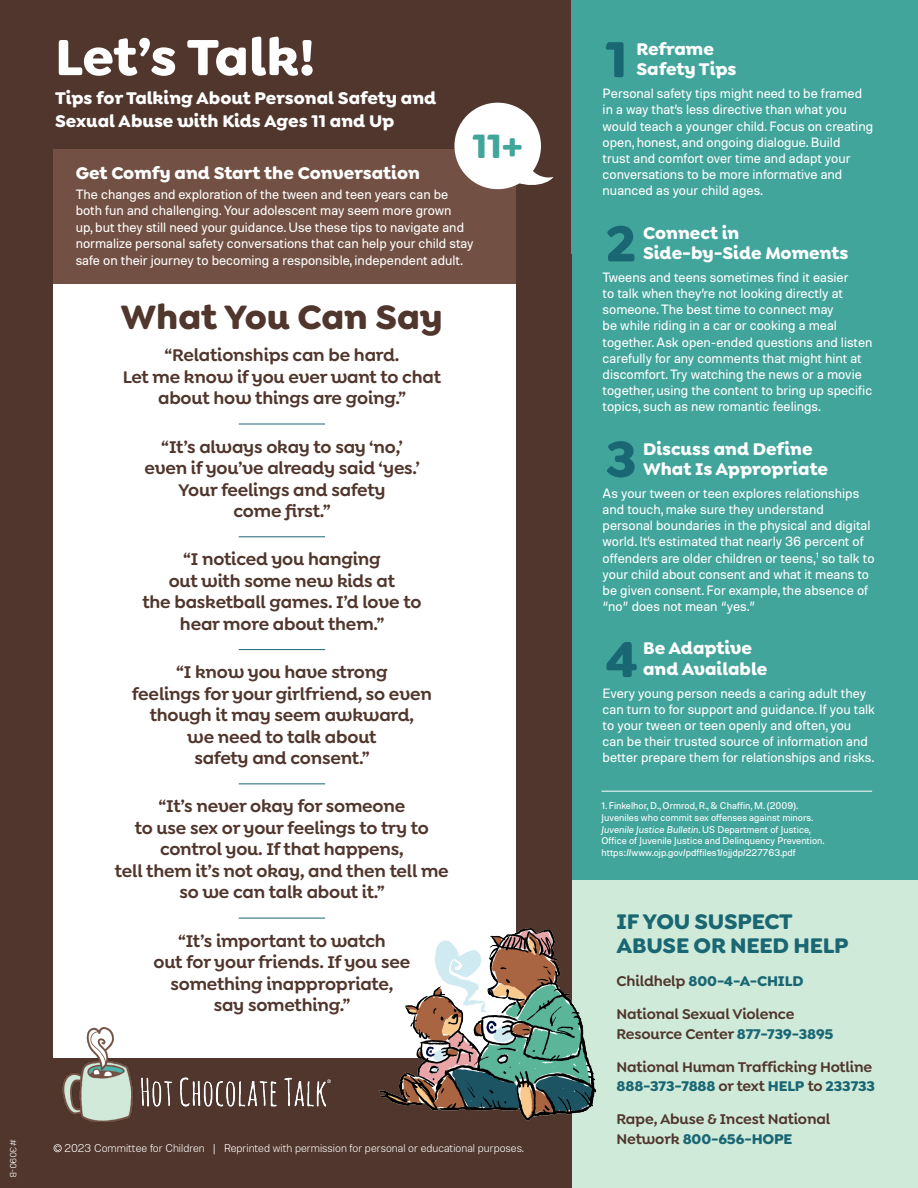
<style>
.page{position:relative;width:918px;height:1188px;background:#fff}
.page>*{position:absolute;margin:0;border:0;box-sizing:border-box;transform-origin:0 0}
._01_Big_heasder_let{font:700 54px "Goldplay Alt";letter-spacing:-.01em;color:#fff}
._08_NUMBERS{font:700 54px "Goldplay Alt";color:#1a6774}
._04_Header_What_You{font:700 36px "Goldplay Alt";color:#50362c}
.t1{font:700 36px "Goldplay Alt";color:#42a59c}
._06_NEED_HELP{font:700 22.5px/24px "Goldplay Alt";letter-spacing:-.01em;color:#1a6774}
._05_Talking_Points_1{font:600 18px/21.5px "Goldplay Alt";letter-spacing:-.01em;color:#50362c;text-align:center}
._06_Subhead_after_nu{font:700 18px/20.2px "Goldplay Alt";color:#fff}
._02_Subhead_12_15_Go{font:700 18px/22.5px "Goldplay Alt";color:#fff}
._05B_Talking_Points{font:600 18px/21.5px "Goldplay Alt";letter-spacing:-.01em;color:#50362c;text-align:center}
._07_Need_help_INFO{font:600 15px/19.5px "Goldplay Alt";letter-spacing:-.01em;color:#50362c}
._07_Need_help_INFO-2{font:700 15px "Goldplay Alt";letter-spacing:-.01em;color:#1a6774}
.t2{font:13.5px/16.2px "Molde";color:#fff}
._12_-_Footer{font:300 11.25px "Molde";color:#fff}
.t3{font:9.75px/11.7px "Molde";color:#fff}
._12_-_Footer-2{font:300 9px "Molde";color:#fff}
.s1{font-style:italic}
.s2{font-weight:600;color:#50362c}
.s3{font-weight:700;color:#1a6774}
</style>
<div class="page">
<div style="left:535px;top:879px;width:383px;height:309px;background:#d0ead9"></div>
<div style="left:0;top:0;width:571px;height:356px;background:#50362c"></div>
<div style="left:571px;top:0;width:347px;height:879px;background:#42a59c"></div>
<div style="left:0;top:255px;width:571px;height:933px;background:#50362c"></div>
<div style="left:54px;top:150px;width:462px;height:907px;background:#fff"></div>
<hr style="left:239px;top:424px;width:86px;height:1px;background:#1a6774">
<hr style="left:239px;top:536px;width:86px;height:1px;background:#1a6774">
<hr style="left:239px;top:649px;width:86px;height:1px;background:#1a6774">
<hr style="left:239px;top:783px;width:86px;height:1px;background:#1a6774">
<hr style="left:239px;top:918px;width:86px;height:1px;background:#1a6774">
<div style="left:54px;top:149px;width:462px;height:135px;background:#725043"></div>
<div style="left:454px;top:103px;width:87px;height:86px;background:#fff;border-radius:50%"></div>
<svg style="left:504px;top:159px;width:50px;height:30px"></svg>
<hr style="left:602px;top:791px;width:270px;height:1px;background:#fff">
<svg style="left:54px;top:1144px;width:8px;height:8px"></svg>
<img style="left:368px;top:912px;width:229px;height:225px">
<img style="left:62px;top:1027px;width:269px;height:94px">
<p class="_01_Big_heasder_let" style="left:55px;top:22px;width:261px">Let’s Talk!</p>
<p class="_02_Subhead_12_15_Go" style="left:55px;top:87px;width:383px">Tips for Talking About Personal Safety and<br>Sexual Abuse with Kids Ages 11 and Up</p>
<p class="t1" style="left:473px;top:123px;width:51px">11+</p>
<p class="_02_Subhead_12_15_Go" style="left:76px;top:162px;width:346px">Get Comfy and Start the Conversation</p>
<p class="t2" style="left:76px;top:185px;width:399px">The changes and exploration of the tween and teen years can be both fun and challenging. Your adolescent may seem more grown<br>up, but they still need your guidance. Use these tips to navigate and normalize personal safety conversations that can help your child stay safe on their journey to becoming a responsible, independent adult.</p>
<p class="_04_Header_What_You" style="left:121px;top:294px;width:324px">What You Can Say</p>
<p class="_05_Talking_Points_1" style="left:123px;top:344px;width:320px">“Relationships can be hard.<br>Let me know if you ever want to chat about how things are going.”</p>
<p class="_05_Talking_Points_1" style="left:144px;top:436px;width:277px">“It’s always okay to say ‘no,’ even if you’ve already said ‘yes.’<br>Your feelings and safety<br>come first.”</p>
<p class="_05_Talking_Points_1" style="left:142px;top:549px;width:281px">“I noticed you hanging<br>out with some new kids at<br>the basketball games. I’d love to hear more about them.”</p>
<p class="_05_Talking_Points_1" style="left:132px;top:661px;width:301px">“I know you have strong<br>feelings for your girlfriend, so even though it may seem awkward,<br>we need to talk about<br>safety and consent.”</p>
<p class="_05_Talking_Points_1" style="left:115px;top:796px;width:335px">“It’s never okay for someone<br>to use sex or your feelings to try to control you. If that happens,<br>tell them it’s not okay, and then tell me so we can talk about it.”</p>
<p class="_05B_Talking_Points" style="left:153px;top:930px;width:258px">“It’s important to watch<br>out for your friends. If you see something inappropriate, say something.”</p>
<p class="_12_-_Footer-2" style="left:19px;top:1139px;width:40px;rotate:90deg">#3090-B</p>
<p class="_12_-_Footer" style="left:64px;top:1141px;width:461px">2023 Committee for Children | Reprinted with permission for personal or educational purposes.</p>
<p class="_06_Subhead_after_nu" style="left:636px;top:39px;width:102px">Reframe<br>Safety Tips</p>
<p class="t2" style="left:603px;top:85px;width:272px">Personal safety tips might need to be framed in a way that’s less directive than what you would teach a younger child. Focus on creating open, honest, and ongoing dialogue. Build<br>trust and comfort over time and adapt your conversations to be more informative and nuanced as your child ages.</p>
<p class="_06_Subhead_after_nu" style="left:643px;top:222px;width:207px">Connect in<br>Side-by-Side Moments</p>
<p class="t2" style="left:603px;top:268px;width:272px">Tweens and teens sometimes find it easier<br>to talk when they’re not looking directly at someone. The best time to connect may<br>be while riding in a car or cooking a meal together. Ask open-ended questions and listen carefully for any comments that might hint at discomfort. Try watching the news or a movie together, using the content to bring up specific topics, such as new romantic feelings.</p>
<p class="_06_Subhead_after_nu" style="left:643px;top:438px;width:187px">Discuss and Define<br>What Is Appropriate</p>
<p class="t2" style="left:603px;top:484px;width:273px">As your tween or teen explores relationships and touch, make sure they understand personal boundaries in the physical and digital world. It’s estimated that nearly 36 percent of offenders are older children or teens,<sup>1</sup> so talk to your child about consent and what it means to be given consent. For example, the absence of “no” does not mean “yes.”</p>
<p class="_06_Subhead_after_nu" style="left:643px;top:638px;width:126px">Be Adaptive and Available</p>
<p class="t2" style="left:603px;top:684px;width:274px">Every young person needs a caring adult they can turn to for support and guidance. If you talk to your tween or teen openly and often, you can be their trusted source of information and better prepare them for relationships and risks.</p>
<p class="_08_NUMBERS" style="left:606px;top:24px;width:24px">1</p>
<p class="_08_NUMBERS" style="left:606px;top:208px;width:32px">2</p>
<p class="_08_NUMBERS" style="left:606px;top:424px;width:32px">3</p>
<p class="_08_NUMBERS" style="left:606px;top:624px;width:34px">4</p>
<p class="t3" style="left:602px;top:800px;width:224px">1. Finkelhor, D., Ormrod, R., &amp; Chaffin, M. (2009).<br>Juveniles who commit sex offenses against minors.<br><span class="s1">Juvenile Justice Bulletin</span>. US Department of Justice, Office of Juvenile Justice and Delinquency Prevention. https://www.ojp.gov/pdffiles1/ojjdp/227763.pdf</p>
<p class="_06_NEED_HELP" style="left:617px;top:910px;width:234px">IF YOU SUSPECT<br>ABUSE OR NEED HELP</p>
<p class="_07_Need_help_INFO-2" style="left:617px;top:972px;width:188px"><span class="s2">Childhelp</span> 800-4-A-CHILD</p>
<p class="_07_Need_help_INFO" style="left:617px;top:1005px;width:218px">National Sexual Violence<br>Resource Center <span class="s3">877-739-3895</span></p>
<p class="_07_Need_help_INFO" style="left:617px;top:1057px;width:260px">National Human Trafficking Hotline<br><span class="s3">888-373-7888</span> or text <span class="s3">HELP</span> to <span class="s3">233733</span></p>
<p class="_07_Need_help_INFO" style="left:617px;top:1110px;width:215px">Rape, Abuse &amp; Incest National<br>Network <span class="s3">800-656-HOPE</span></p>
</div>
